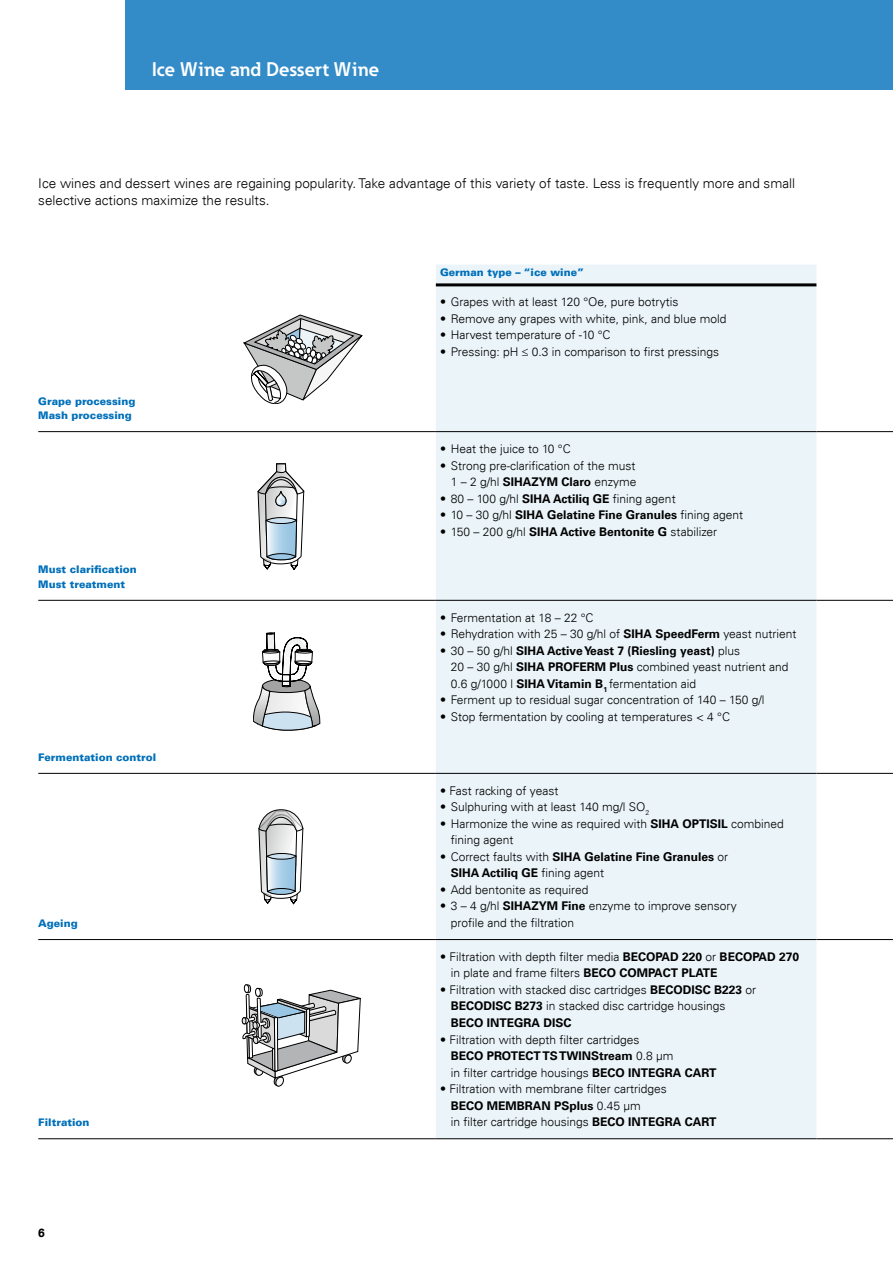
<style>
.page{position:relative;width:893px;height:1263px;background:#fff}
.page>*{position:absolute;margin:0;border:0;box-sizing:border-box;transform-origin:0 0}
.t1{font:700 19.5px "Eaton";color:#fff}
.t2{font:300 13.5px/16.2px "Univers LT";color:#000}
.t3{font:300 12px/16.5px "Univers LT";color:#000}
.t4{font:700 12px/16.5px "Univers LT";color:#000}
.t5{font:900 10.5px/14.2px "Univers LT";color:#0070ba}
.s1{font-weight:700}
.s2{font-weight:300}
</style>
<div class="page">
<div style="left:126px;top:0;width:767px;height:89px;background:#338cc8"></div>
<div style="left:436px;top:265px;width:380px;height:873px;background:#ebf4f9"></div>
<hr style="left:436px;top:283px;width:380px;height:3px;background:#000">
<hr style="left:38px;top:431px;width:398px;height:1px;background:#000">
<hr style="left:436px;top:431px;width:380px;height:1px;background:#000">
<hr style="left:816px;top:431px;width:77px;height:1px;background:#000">
<hr style="left:38px;top:600px;width:398px;height:1px;background:#000">
<hr style="left:436px;top:600px;width:380px;height:1px;background:#000">
<hr style="left:816px;top:600px;width:77px;height:1px;background:#000">
<hr style="left:38px;top:773px;width:398px;height:1px;background:#000">
<hr style="left:436px;top:773px;width:380px;height:1px;background:#000">
<hr style="left:816px;top:773px;width:77px;height:1px;background:#000">
<hr style="left:38px;top:939px;width:398px;height:1px;background:#000">
<hr style="left:436px;top:939px;width:380px;height:1px;background:#000">
<hr style="left:816px;top:939px;width:77px;height:1px;background:#000">
<hr style="left:38px;top:1138px;width:398px;height:1px;background:#000">
<hr style="left:436px;top:1138px;width:380px;height:1px;background:#000">
<hr style="left:816px;top:1138px;width:77px;height:1px;background:#000">
<svg style="left:244px;top:315px;width:118px;height:89px"></svg>
<svg style="left:258px;top:463px;width:46px;height:107px"></svg>
<svg style="left:266px;top:518px;width:30px;height:5px"></svg>
<div style="left:266px;top:517px;width:31px;height:7px;border:1px solid #000;border-radius:50%"></div>
<svg style="left:267px;top:554px;width:29px;height:6px"></svg>
<div style="left:267px;top:553px;width:29px;height:7px;border:1px solid #000;border-radius:50%"></div>
<svg style="left:259px;top:809px;width:44px;height:96px"></svg>
<svg style="left:267px;top:853px;width:29px;height:6px"></svg>
<div style="left:267px;top:853px;width:29px;height:6px;border:1px solid #000;border-radius:50%"></div>
<svg style="left:253px;top:632px;width:67px;height:98px"></svg>
<svg style="left:242px;top:984px;width:119px;height:102px"></svg>
<h1 class="t1" style="left:152px;top:57px;width:228px">Ice Wine and Dessert Wine</h1>
<p class="t2" style="left:38px;top:175px;width:758px">Ice wines and dessert wines are regaining popularity. Take advantage of this variety of taste. Less is frequently more and small selective actions maximize the results.</p>
<p class="t5" style="left:440px;top:265px;width:146px">German type – “ice wine”</p>
<p class="t5" style="left:38px;top:394px;width:99px">Grape processing<br>Mash processing</p>
<p class="t5" style="left:38px;top:562px;width:100px">Must clarification<br>Must treatment</p>
<p class="t5" style="left:38px;top:750px;width:119px">Fermentation control</p>
<p class="t5" style="left:38px;top:916px;width:41px">Ageing</p>
<p class="t5" style="left:38px;top:1115px;width:53px">Filtration</p>
<p class="t4" style="left:38px;top:1224px;width:8px">6</p>
<p class="t3" style="left:440px;top:294px;width:240px">• Grapes with at least 120 °Oe, pure botrytis</p>
<p class="t3" style="left:440px;top:310px;width:288px">• Remove any grapes with white, pink, and blue mold</p>
<p class="t3" style="left:440px;top:327px;width:172px">• Harvest temperature of -10 °C</p>
<p class="t3" style="left:440px;top:343px;width:281px">• Pressing: pH ≤ 0.3 in comparison to first pressings</p>
<p class="t3" style="left:440px;top:440px;width:132px">• Heat the juice to 10 °C</p>
<p class="t3" style="left:440px;top:457px;width:198px;text-align:right">• Strong pre-clarification of the must<br>1 – 2 g/hl <span class="s1">SIHAZYM Claro</span> enzyme</p>
<p class="t3" style="left:440px;top:490px;width:237px">• 80 – 100 g/hl <span class="s1">SIHA Actiliq GE</span> fining agent</p>
<p class="t4" style="left:440px;top:507px;width:304px"><span class="s2">• 10 – 30 g/hl</span> SIHA Gelatine Fine Granules <span class="s2">fining agent</span></p>
<p class="t3" style="left:440px;top:523px;width:279px">• 150 – 200 g/hl <span class="s1">SIHA Active Bentonite G</span> stabilizer</p>
<p class="t3" style="left:440px;top:609px;width:155px">• Fermentation at 18 – 22 °C</p>
<p class="t3" style="left:440px;top:626px;width:358px">• Rehydration with 25 – 30 g/hl of <span class="s1">SIHA SpeedFerm</span> yeast nutrient</p>
<p class="t3" style="left:451px;top:642px;width:339px;text-indent:-11px">• 30 – 50 g/hl <span class="s1">SIHA Active Yeast 7 (Riesling yeast)</span> plus<br>20 – 30 g/hl <span class="s1">SIHA PROFERM Plus</span> combined yeast nutrient and<br>0.6 g/1000 l <span class="s1">SIHA Vitamin B</span><sub>1</sub> fermentation aid</p>
<p class="t3" style="left:440px;top:692px;width:326px">• Ferment up to residual sugar concentration of 140 – 150 g/l</p>
<p class="t3" style="left:440px;top:708px;width:291px">• Stop fermentation by cooling at temperatures &lt; 4 °C</p>
<p class="t3" style="left:440px;top:782px;width:120px">• Fast racking of yeast</p>
<p class="t3" style="left:440px;top:799px;width:211px">• Sulphuring with at least 140 mg/l SO<sub>2</sub></p>
<p class="t3" style="left:451px;top:815px;width:335px;text-indent:-11px">• Harmonize the wine as required with <span class="s1">SIHA OPTISIL</span> combined fining agent</p>
<p class="t4" style="left:451px;top:848px;width:279px;text-indent:-11px"><span class="s2">• Correct faults with</span> SIHA Gelatine Fine Granules <span class="s2">or<br></span>SIHA Actiliq GE <span class="s2">fining agent</span></p>
<p class="t3" style="left:440px;top:881px;width:150px">• Add bentonite as required</p>
<p class="t3" style="left:451px;top:898px;width:288px;text-indent:-11px">• 3 – 4 g/hl <span class="s1">SIHAZYM Fine</span> enzyme to improve sensory profile and the filtration</p>
<p class="t3" style="left:451px;top:948px;width:350px;text-indent:-11px">• Filtration with depth filter media <span class="s1">BECOPAD 220</span> or <span class="s1">BECOPAD 270 </span>in plate and frame filters <span class="s1">BECO COMPACT PLATE</span></p>
<p class="t3" style="left:451px;top:981px;width:307px;text-indent:-11px">• Filtration with stacked disc cartridges <span class="s1">BECODISC B223</span> or<br><span class="s1">BECODISC B273</span> in stacked disc cartridge housings<br><span class="s1">BECO INTEGRA DISC</span></p>
<p class="t3" style="left:451px;top:1031px;width:267px;text-indent:-11px">• Filtration with depth filter cartridges<br><span class="s1">BECO PROTECT TS TWINStream</span> 0.8 µm<br>in filter cartridge housings <span class="s1">BECO INTEGRA CART</span></p>
<p class="t3" style="left:451px;top:1080px;width:267px;text-indent:-11px">• Filtration with membrane filter cartridges<br><span class="s1">BECO MEMBRAN PSplus</span> 0.45 µm<br>in filter cartridge housings <span class="s1">BECO INTEGRA CART</span></p>
</div>
